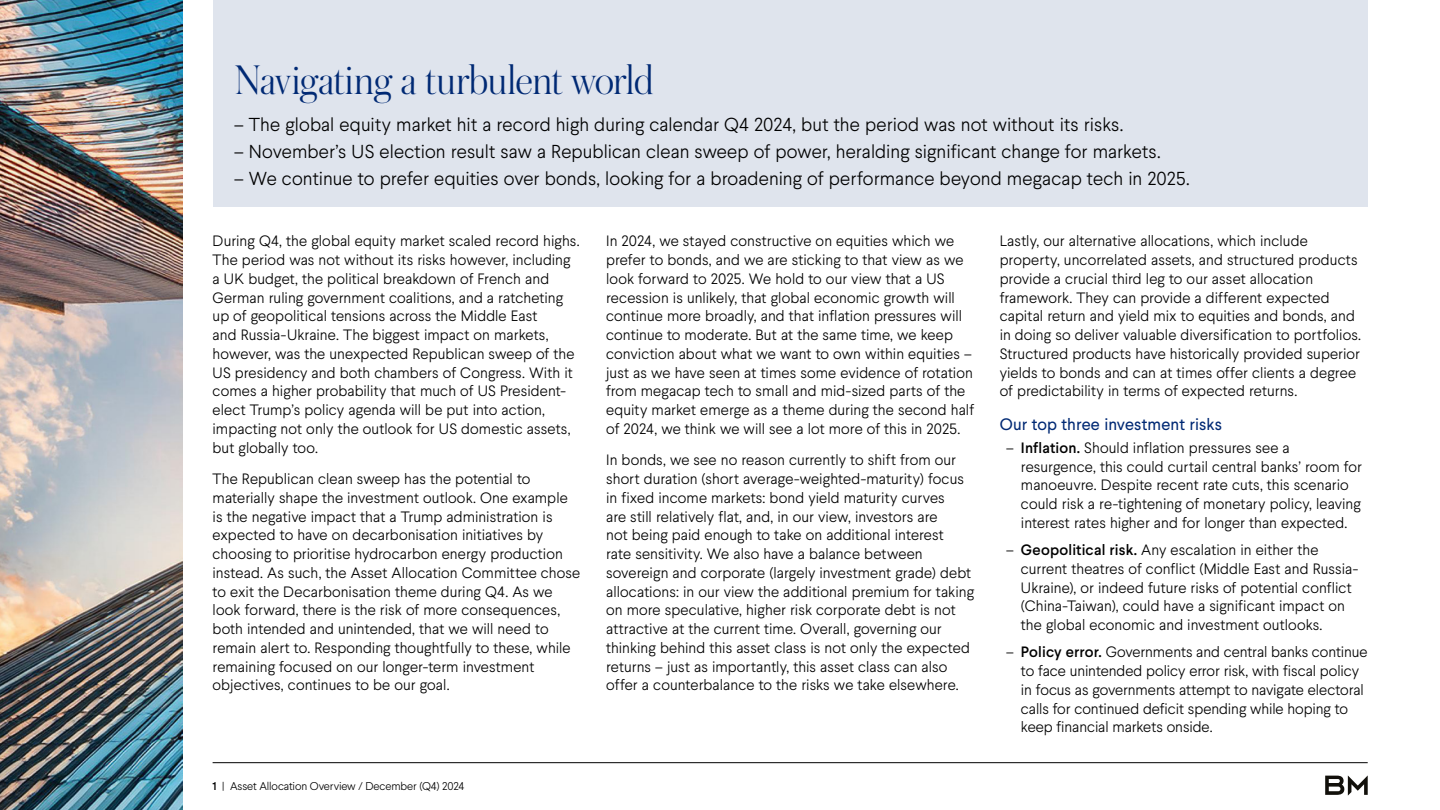
<style>
.page{position:relative;width:1440px;height:810px;background:#fff}
.page>*{position:absolute;margin:0;border:0;box-sizing:border-box;transform-origin:0 0}
.t1{font:300 43.5px "Austin";letter-spacing:-.015em;color:#002974}
.t2{font:300 18.75px "Larsseit";letter-spacing:.005em;color:#000}
.t3{font:16.5px "Larsseit";letter-spacing:.005em;color:#002974}
.t4{font:300 15px/18.8px "Larsseit";letter-spacing:.005em;color:#000}
.t5{font:300 11.25px "Larsseit";letter-spacing:-.01em;color:#000}
.s1{font-weight:500}
</style>
<div class="page">
<hr style="left:213px;top:762px;width:1155px;height:1px;background:#000">
<svg style="left:1325px;top:775px;width:43px;height:21px"></svg>
<img style="left:0;top:0;width:182px;height:810px">
<div style="left:213px;top:0;width:1155px;height:206px;background:#dfe4ed"></div>
<h1 class="t1" style="left:234px;top:51px;width:421px">Navigating a turbulent world</h1>
<p class="t2" style="left:234px;top:113px;width:891px">– The global equity market hit a record high during calendar Q4 2024, but the period was not without its risks.</p>
<p class="t2" style="left:234px;top:139px;width:928px">– November’s US election result saw a Republican clean sweep of power, heralding significant change for markets.</p>
<p class="t2" style="left:234px;top:166px;width:957px">– We continue to prefer equities over bonds, looking for a broadening of performance beyond megacap tech in 2025.</p>
<p class="t4" style="left:213px;top:232px;width:369px">During Q4, the global equity market scaled record highs.<br>The period was not without its risks however, including a UK budget, the political breakdown of French and German ruling government coalitions, and a ratcheting up of geopolitical tensions across the Middle East<br>and Russia-Ukraine. The biggest impact on markets, however, was the unexpected Republican sweep of the US presidency and both chambers of Congress. With it comes a higher probability that much of US President&shy;elect Trump’s policy agenda will be put into action, impacting not only the outlook for US domestic assets, but globally too.</p>
<p class="t4" style="left:213px;top:469px;width:369px">The Republican clean sweep has the potential to materially shape the investment outlook. One example is the negative impact that a Trump administration is expected to have on decarbonisation initiatives by choosing to prioritise hydrocarbon energy production instead. As such, the Asset Allocation Committee chose to exit the Decarbonisation theme during Q4. As we look forward, there is the risk of more consequences, both intended and unintended, that we will need to remain alert to. Responding thoughtfully to these, while remaining focused on our longer-term investment objectives, continues to be our goal.</p>
<p class="t4" style="left:606px;top:232px;width:369px">In 2024, we stayed constructive on equities which we prefer to bonds, and we are sticking to that view as we look forward to 2025. We hold to our view that a US recession is unlikely, that global economic growth will continue more broadly, and that inflation pressures will continue to moderate. But at the same time, we keep conviction about what we want to own within equities – just as we have seen at times some evidence of rotation from megacap tech to small and mid-sized parts of the equity market emerge as a theme during the second half of 2024, we think we will see a lot more of this in 2025.</p>
<p class="t4" style="left:606px;top:451px;width:369px">In bonds, we see no reason currently to shift from our short duration (short average-weighted-maturity) focus in fixed income markets: bond yield maturity curves<br>are still relatively flat, and, in our view, investors are<br>not being paid enough to take on additional interest<br>rate sensitivity. We also have a balance between sovereign and corporate (largely investment grade) debt allocations: in our view the additional premium for taking on more speculative, higher risk corporate debt is not attractive at the current time. Overall, governing our thinking behind this asset class is not only the expected returns – just as importantly, this asset class can also offer a counterbalance to the risks we take elsewhere.</p>
<p class="t5" style="left:213px;top:778px;width:253px"><span class="s1">1</span> | Asset Allocation Overview / December (Q4) 2024</p>
<p class="t4" style="left:1000px;top:232px;width:363px">Lastly, our alternative allocations, which include property, uncorrelated assets, and structured products provide a crucial third leg to our asset allocation framework. They can provide a different expected capital return and yield mix to equities and bonds, and in doing so deliver valuable diversification to portfolios.<br>Structured products have historically provided superior yields to bonds and can at times offer clients a degree of predictability in terms of expected returns.</p>
<p class="t3" style="left:1000px;top:413px;width:224px">Our top three investment risks</p>
<p class="t4" style="left:1021px;top:438px;width:343px;text-indent:-15px">– <span class="s1">Inflation.</span> Should inflation pressures see a resurgence, this could curtail central banks’ room for manoeuvre. Despite recent rate cuts, this scenario could risk a re-tightening of monetary policy, leaving interest rates higher and for longer than expected.</p>
<p class="t4" style="left:1021px;top:540px;width:339px;text-indent:-15px">– <span class="s1">Geopolitical risk.</span> Any escalation in either the current theatres of conflict (Middle East and Russia-Ukraine), or indeed future risks of potential conflict (China-Taiwan), could have a significant impact on the global economic and investment outlooks.</p>
<p class="t4" style="left:1021px;top:642px;width:348px;text-indent:-15px">– <span class="s1">Policy error.</span> Governments and central banks continue to face unintended policy error risk, with fiscal policy in focus as governments attempt to navigate electoral calls for continued deficit spending while hoping to keep financial markets onside.</p>
</div>
